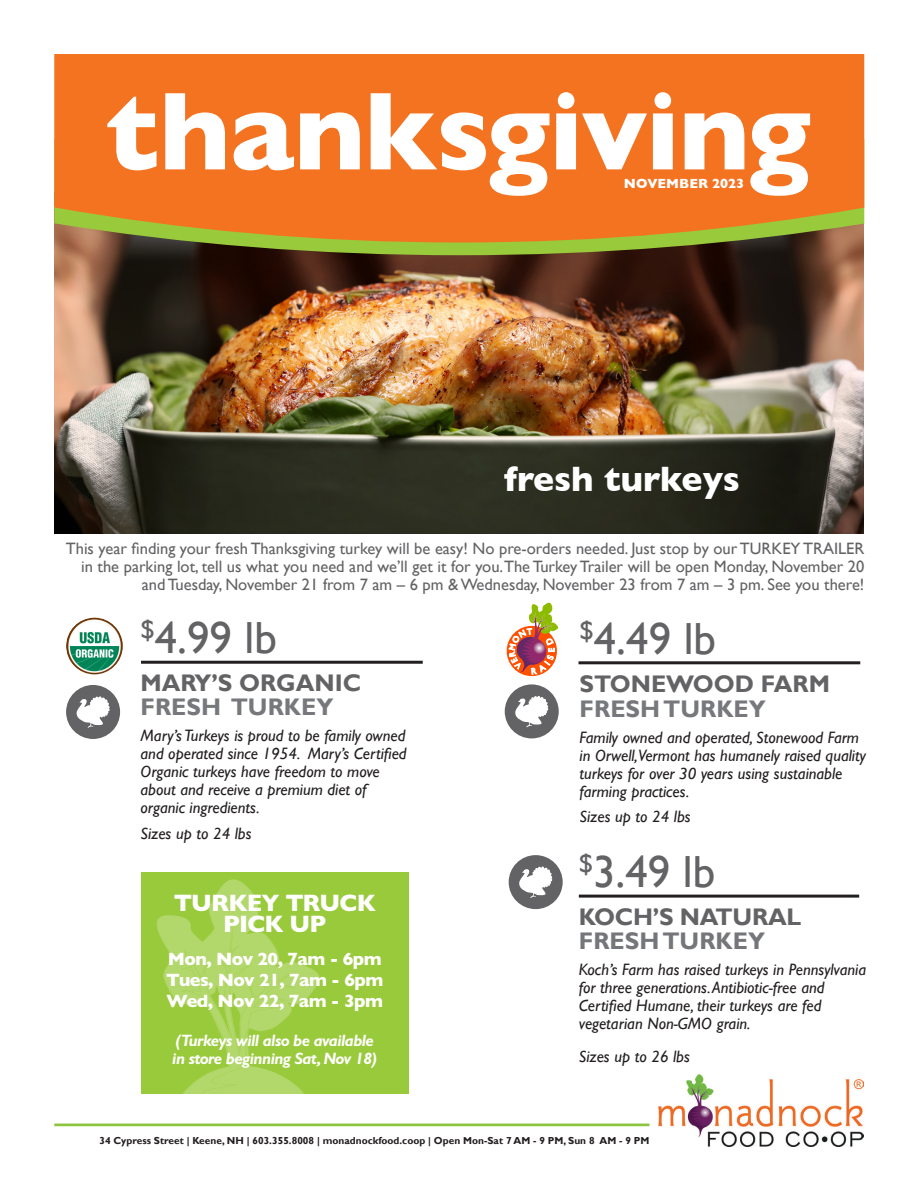
<style>
.page{position:relative;width:918px;height:1188px;background:#fff}
.page>*{position:absolute;margin:0;border:0;box-sizing:border-box;transform-origin:0 0}
.t1{font:700 112.5px "Gill Sans";letter-spacing:-.01em;color:#fff}
.t2{font:45px "Gill Sans";color:#636366}
.t3{font:700 36px "Gill Sans";color:#fff}
.t4{font:700 24px/24px "Gill Sans";color:#636366}
.t5{font:800 24px "Gill Sans MT Pro";letter-spacing:-.03em;color:#fff}
.t6{font:700 24px "Gill Sans";color:#757679}
.t7{font:700 24px "Gill Sans";color:#76787b}
.t8{font:800 18px "Gill Sans MT Pro";letter-spacing:-.03em;color:#fff}
.t9{font:italic 16.5px/18px "Gill Sans";color:#231f20}
.body_text{font:16.5px/18px "Gill Sans";color:#636366;text-align:right}
.t10{font:italic 700 16.5px "Gill Sans MT Pro";letter-spacing:-.03em;color:#fff}
.Date_Line_Header{font:700 13.5px "Gill Sans";color:#fff}
.t11{font:700 10.2px "Gill Sans";letter-spacing:.005em;color:#231f20}
.s1{color:#76787b}
</style>
<div class="page">
<img style="left:54px;top:255px;width:810px;height:278px">
<svg style="left:54px;top:242px;width:810px;height:13px;background:#6c722c"></svg>
<div style="left:54px;top:54px;width:810px;height:188px;background:#f47321"></div>
<img style="left:659px;top:1074px;width:205px;height:73px">
<hr style="left:54px;top:1124px;width:595px;height:2px;background:#8bc63e">
<svg style="left:54px;top:484px;width:49px;height:1px"></svg>
<svg style="left:114px;top:484px;width:29px;height:1px"></svg>
<svg style="left:154px;top:484px;width:28px;height:1px"></svg>
<hr style="left:579px;top:895px;width:280px;height:3px;background:#231f20">
<div style="left:509px;top:855px;width:54px;height:54px;background:#636366;border-radius:50%"></div>
<svg style="left:519px;top:866px;width:33px;height:32px"></svg>
<hr style="left:141px;top:661px;width:282px;height:3px;background:#231f20">
<img style="left:66px;top:618px;width:57px;height:56px">
<div style="left:66px;top:685px;width:54px;height:54px;background:#636366;border-radius:50%"></div>
<svg style="left:76px;top:696px;width:34px;height:32px"></svg>
<div style="left:505px;top:684px;width:54px;height:54px;background:#636366;border-radius:50%"></div>
<svg style="left:515px;top:696px;width:34px;height:31px"></svg>
<hr style="left:579px;top:661px;width:281px;height:3px;background:#231f20">
<div style="left:141px;top:872px;width:267px;height:221px;background:#99ca3b"></div>
<svg style="left:157px;top:879px;width:163px;height:214px"></svg>
<svg style="left:506px;top:602px;width:53px;height:75px"></svg>
<p class="t1" style="left:106px;top:42px;width:706px">thanksgiving</p>
<p class="Date_Line_Header" style="left:624px;top:173px;width:122px">NOVEMBER 2023</p>
<h3 class="t3" style="left:504px;top:450px;width:237px">fresh turkeys</h3>
<p class="body_text" style="left:66px;top:540px;width:800px">This year finding your fresh Thanksgiving turkey will be easy! No pre-orders needed. Just stop by our TURKEY TRAILER in the parking lot, tell us what you need and we’ll get it for you.The Turkey Trailer will be open Monday, November 20 and Tuesday, November 21 from 7 am – 6 pm &amp; Wednesday, November 23 from 7 am – 3 pm. See you there!</p>
<p class="t2" style="left:141px;top:612px;width:138px"><sup>$</sup>4.99 lb</p>
<p class="t4" style="left:141px;top:672px;width:222px">MARY’S ORGANIC<br><span class="s1">FRESH TURKEY</span></p>
<p class="t9" style="left:141px;top:726px;width:268px;text-align:justify">Mary’s Turkeys is proud to be family owned and operated since 1954. Mary’s Certified Organic turkeys have freedom to move</p>
<p class="t9" style="left:141px;top:780px;width:228px">about and receive a premium diet of</p>
<p class="t9" style="left:141px;top:798px;width:121px">organic ingredients.</p>
<p class="t9" style="left:141px;top:824px;width:113px">Sizes up to 24 lbs</p>
<p class="t5" style="left:174px;top:889px;width:204px">TURKEY TRUCK</p>
<p class="t5" style="left:223px;top:910px;width:104px">PICK UP</p>
<p class="t8" style="left:168px;top:948px;width:215px">Mon, Nov 20, 7am - 6pm</p>
<p class="t8" style="left:166px;top:969px;width:218px">Tues, Nov 21, 7am - 6pm</p>
<p class="t8" style="left:167px;top:990px;width:218px">Wed, Nov 22, 7am - 3pm</p>
<p class="t10" style="left:176px;top:1030px;width:200px">(Turkeys will also be available</p>
<p class="t10" style="left:172px;top:1048px;width:207px">in store beginning Sat, Nov 18)</p>
<p class="t2" style="left:580px;top:613px;width:138px"><sup>$</sup>4.49 lb</p>
<p class="t4" style="left:580px;top:673px;width:252px">STONEWOOD FARM</p>
<p class="t7" style="left:580px;top:694px;width:188px">FRESH TURKEY</p>
<p class="t9" style="left:580px;top:728px;width:288px">Family owned and operated, Stonewood Farm in Orwell,Vermont has humanely raised quality turkeys for over 30 years using sustainable farming practices.</p>
<p class="t9" style="left:580px;top:808px;width:113px">Sizes up to 24 lbs</p>
<p class="t2" style="left:579px;top:845px;width:138px"><sup>$</sup>3.49 lb</p>
<p class="t4" style="left:579px;top:905px;width:224px">KOCH’S NATURAL</p>
<p class="t6" style="left:579px;top:927px;width:188px">FRESH TURKEY</p>
<p class="t9" style="left:579px;top:961px;width:289px">Koch’s Farm has raised turkeys in Pennsylvania for three generations. Antibiotic-free and Certified Humane, their turkeys are fed vegetarian Non-GMO grain.</p>
<p class="t9" style="left:579px;top:1048px;width:113px">Sizes up to 26 lbs</p>
<p class="t11" style="left:99px;top:1135px;width:552px">34 Cypress Street | Keene, NH | 603.355.8008 | monadnockfood.coop | Open Mon-Sat 7 AM - 9 PM, Sun 8 AM - 9 PM</p>
</div>
